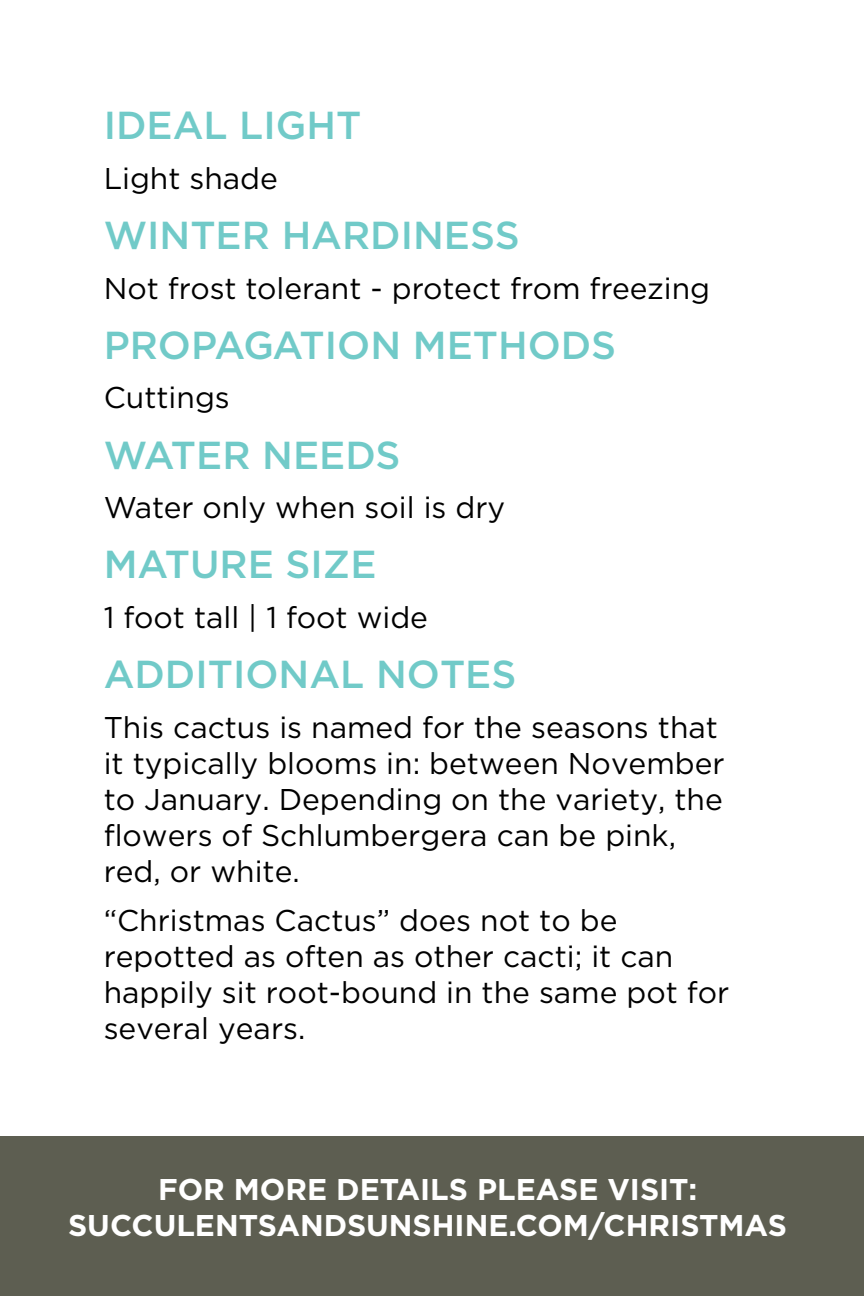
<style>
.page{position:relative;width:864px;height:1296px;background:#fff}
.page>*{position:absolute;margin:0;border:0;box-sizing:border-box;transform-origin:0 0}
.t1{font:500 39px "Gotham";color:#71cac8}
.t2{font:30px/36px "Gotham";color:#000}
.t3{font:700 30px/36px "Gotham";color:#fff;text-align:center}
</style>
<div class="page">
<div style="left:0;top:1136px;width:864px;height:160px;background:#5d5e51"></div>
<h1 class="t1" style="left:104px;top:100px;width:259px">IDEAL LIGHT</h1>
<p class="t2" style="left:104px;top:159px;width:176px">Light shade</p>
<h1 class="t1" style="left:104px;top:210px;width:417px">WINTER HARDINESS</h1>
<p class="t2" style="left:104px;top:269px;width:608px">Not frost tolerant - protect from freezing</p>
<h1 class="t1" style="left:104px;top:319px;width:514px">PROPAGATION METHODS</h1>
<p class="t2" style="left:104px;top:379px;width:128px">Cuttings</p>
<h1 class="t1" style="left:104px;top:429px;width:298px">WATER NEEDS</h1>
<p class="t2" style="left:104px;top:489px;width:403px">Water only when soil is dry</p>
<h1 class="t1" style="left:104px;top:539px;width:274px">MATURE SIZE</h1>
<p class="t2" style="left:104px;top:599px;width:326px">1 foot tall | 1 foot wide</p>
<h1 class="t1" style="left:104px;top:649px;width:414px">ADDITIONAL NOTES</h1>
<p class="t2" style="left:104px;top:708px;width:622px">This cactus is named for the seasons that it typically blooms in: between November to January. Depending on the variety, the flowers of Schlumbergera can be pink, red, or white.</p>
<p class="t2" style="left:104px;top:902px;width:627px">“Christmas Cactus” does not to be repotted as often as other cacti; it can happily sit root-bound in the same pot for several years.</p>
<p class="t3" style="left:68px;top:1172px;width:721px">FOR MORE DETAILS PLEASE VISIT:<br>SUCCULENTSANDSUNSHINE.COM/CHRISTMAS</p>
</div>
